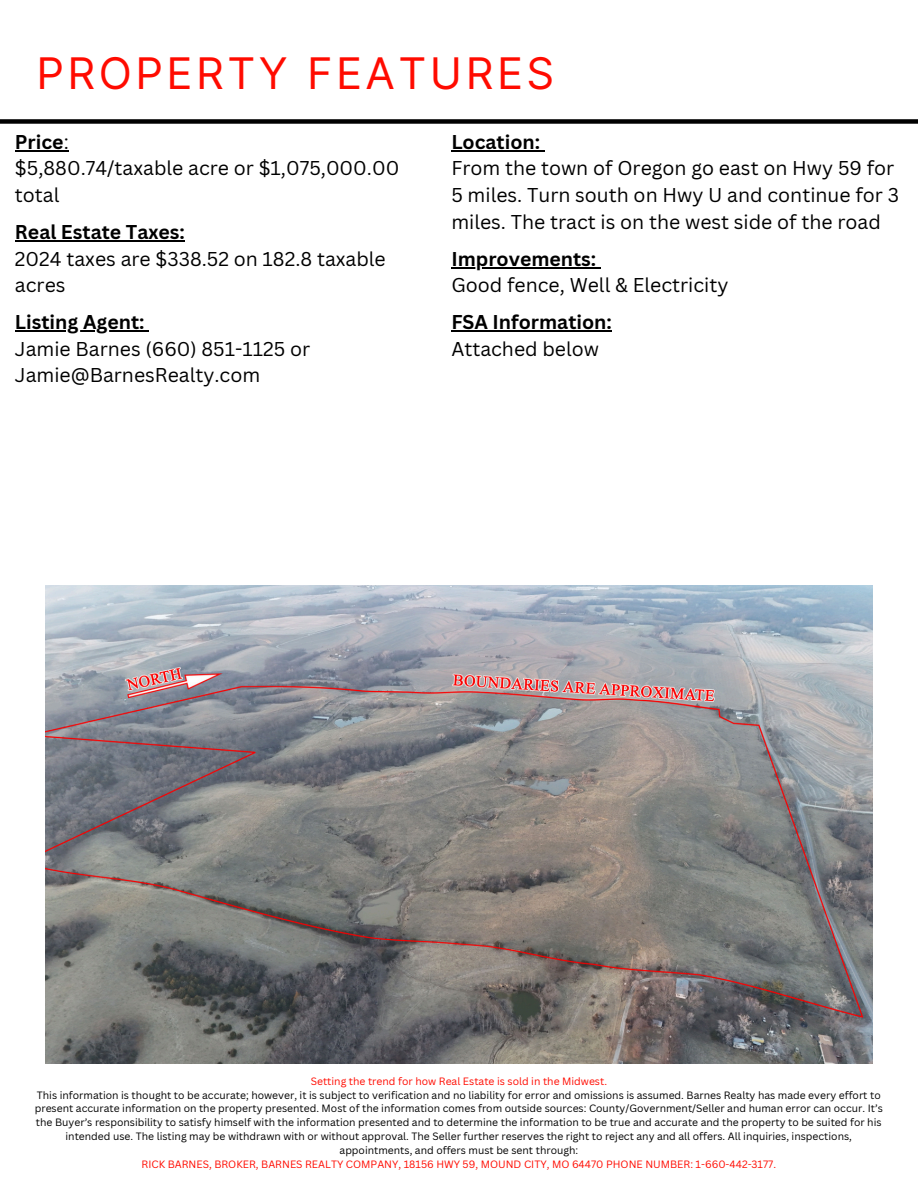
<style>
.page{position:relative;width:918px;height:1188px;background:#fff}
.page>*{position:absolute;margin:0;border:0;box-sizing:border-box;transform-origin:0 0}
.t1{font:43.5px "Inter";letter-spacing:.08em;color:#ff0b00}
.t2{font:19.5px/26.7px "Canva Sans";color:#000}
.t3{font:700 19.5px/26.7px "Canva Sans";color:#000}
.t4{font:10.35px/13.8px "Canva Sans";color:#000;text-align:center}
.t5{font:10.35px "Canva Sans";color:#ff0b00}
.s1{font-weight:700}
.s2{font-weight:400}
</style>
<div class="page">
<div style="left:0;top:119px;width:918px;height:5px;background:#000"></div>
<img style="left:45px;top:585px;width:827px;height:478px">
<hr style="left:15px;top:150px;width:49px;height:2px;background:#000">
<hr style="left:15px;top:240px;width:170px;height:2px;background:#000">
<hr style="left:15px;top:330px;width:130px;height:2px;background:#000">
<hr style="left:451px;top:150px;width:89px;height:2px;background:#000">
<hr style="left:451px;top:267px;width:145px;height:2px;background:#000">
<hr style="left:451px;top:330px;width:161px;height:2px;background:#000">
<h1 class="t1" style="left:36px;top:47px;width:519px">PROPERTY FEATURES</h1>
<h2 class="t2" style="left:15px;top:128px;width:386px"><span class="s1">Price</span>:<br>$5,880.74/taxable acre or $1,075,000.00 total</h2>
<h2 class="t2" style="left:15px;top:218px;width:372px"><span class="s1">Real Estate Taxes:<br></span>2024 taxes are $338.52 on 182.8 taxable acres</h2>
<h2 class="t2" style="left:15px;top:308px;width:297px"><span class="s1">Listing Agent:<br></span>Jamie Barnes (660) 851-1125 or<br>Jamie@BarnesRealty.com</h2>
<h2 class="t2" style="left:451px;top:128px;width:449px"><span class="s1">Location:<br></span>From the town of Oregon go east on Hwy 59 for 5 miles. Turn south on Hwy U and continue for 3 miles. The tract is on the west side of the road</h2>
<p class="t2" style="left:451px;top:245px;width:279px"><span class="s1">Improvements:<br></span>Good fence, Well &amp; Electricity</p>
<p class="t3" style="left:451px;top:308px;width:162px">FSA Information:<br><span class="s2">Attached below</span></p>
<p class="t5" style="left:311px;top:1074px;width:298px">Setting the trend for how Real Estate is sold in the Midwest.</p>
<h2 class="t4" style="left:35px;top:1088px;width:850px">This information is thought to be accurate; however, it is subject to verification and no liability for error and omissions is assumed. Barnes Realty has made every effort to present accurate information on the property presented. Most of the information comes from outside sources: County/Government/Seller and human error can occur. It’s the Buyer’s responsibility to satisfy himself with the information presented and to determine the information to be true and accurate and the property to be suited for his intended use. The listing may be withdrawn with or without approval. The Seller further reserves the right to reject any and all offers. All inquiries, inspections, appointments, and offers must be sent through:</h2>
<h2 class="t5" style="left:142px;top:1157px;width:636px">RICK BARNES, BROKER, BARNES REALTY COMPANY, 18156 HWY 59, MOUND CITY, MO 64470 PHONE NUMBER: 1-660-442-3177.</h2>
</div>
